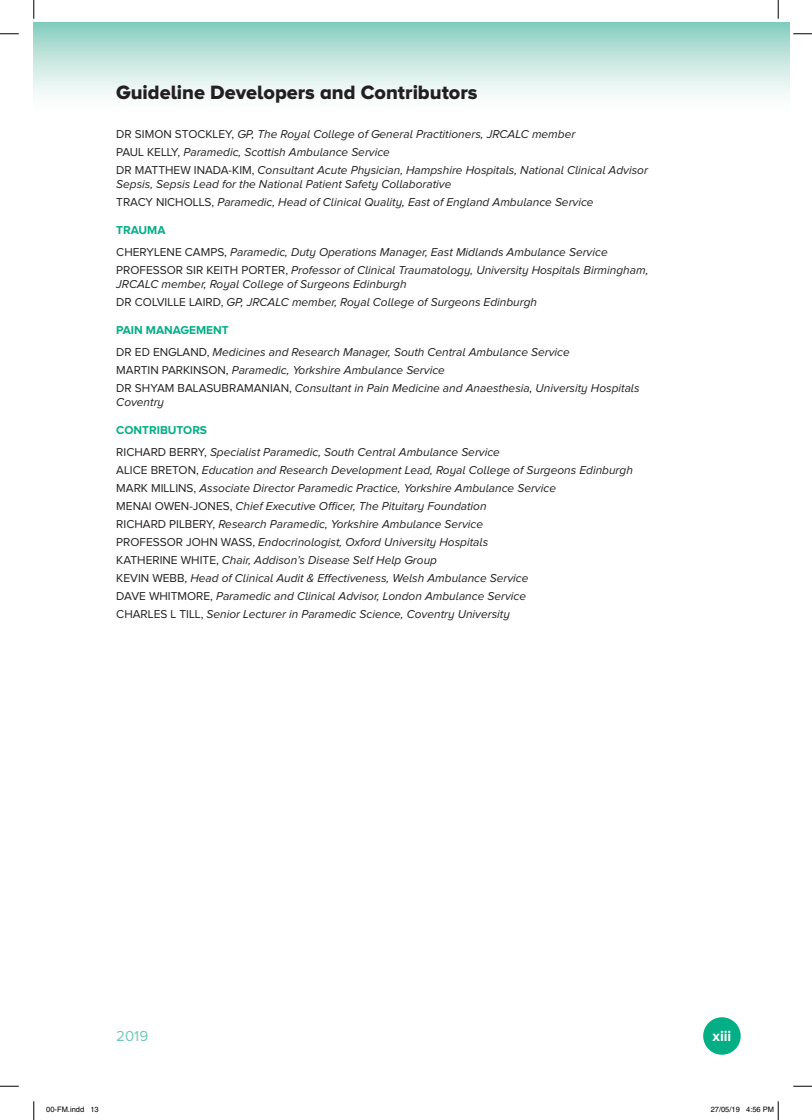
<style>
.page{position:relative;width:812px;height:1120px;background:#fff}
.page>*{position:absolute;margin:0;border:0;box-sizing:border-box;transform-origin:0 0}
.t1{font:20px "Proxima Nova A Extrabld";color:#231f20}
.t2{font:15px "Proxima Nova A";color:#6fc8b6}
.t3{font:700 15px "Proxima Nova A";color:#fff}
.t4{font:italic 11.88px/18px "Proxima Nova A";color:#231f20}
.t5{font:7.5px "Helvetica";color:#000}
.s1{font-style:normal}
.s2{font-weight:700;font-style:normal;color:#04af85}
</style>
<div class="page">
<div style="left:34px;top:22px;width:755px;height:91px;background:linear-gradient(to bottom,#8ccfc1,#fff)"></div>
<div style="left:703px;top:1017px;width:37px;height:38px;background:#04af85;border-radius:50%"></div>
<svg style="left:0;top:33px;width:19px;height:2px"></svg>
<svg style="left:793px;top:33px;width:19px;height:2px"></svg>
<svg style="left:0;top:1085px;width:19px;height:2px"></svg>
<svg style="left:793px;top:1085px;width:19px;height:2px"></svg>
<svg style="left:33px;top:0;width:2px;height:19px"></svg>
<svg style="left:33px;top:1101px;width:2px;height:19px"></svg>
<svg style="left:777px;top:0;width:2px;height:19px"></svg>
<svg style="left:777px;top:1101px;width:2px;height:19px"></svg>
<h1 class="t1" style="left:116px;top:81px;width:363px">Guideline Developers and Contributors</h1>
<p class="t4" style="left:116px;top:125px;width:533px"><span class="s1">DR SIMON STOCKLEY,</span> GP, The Royal College of General Practitioners, JRCALC member<br><span class="s1">PAUL KELLY,</span> Paramedic, Scottish Ambulance Service<br><span class="s1">DR MATTHEW INADA-KIM,</span> Consultant Acute Physician, Hampshire Hospitals, National Clinical Advisor</p>
<p class="t4" style="left:116px;top:175px;width:479px">Sepsis, Sepsis Lead for the National Patient Safety Collaborative<br><span class="s1">TRACY NICHOLLS,</span> Paramedic, Head of Clinical Quality, East of England Ambulance Service</p>
<p class="t4" style="left:116px;top:219px;width:493px;line-height:21.8px"><span class="s2">TRAUMA<br></span><span class="s1">CHERYLENE CAMPS,</span> Paramedic, Duty Operations Manager, East Midlands Ambulance Service</p>
<p class="t4" style="left:116px;top:263px;width:533px;line-height:14.2px"><span class="s1">PROFESSOR SIR KEITH PORTER,</span> Professor of Clinical Traumatology, University Hospitals Birmingham,<br>JRCALC member, Royal College of Surgeons Edinburgh</p>
<p class="t4" style="left:116px;top:293px;width:422px"><span class="s1">DR COLVILLE LAIRD,</span> GP, JRCALC member, Royal College of Surgeons Edinburgh</p>
<p class="t4" style="left:116px;top:319px;width:455px;line-height:21.8px"><span class="s2">PAIN MANAGEMENT<br></span><span class="s1">DR ED ENGLAND,</span> Medicines and Research Manager, South Central Ambulance Service</p>
<p class="t4" style="left:116px;top:361px;width:525px"><span class="s1">MARTIN PARKINSON,</span> Paramedic, Yorkshire Ambulance Service<br><span class="s1">DR SHYAM BALASUBRAMANIAN,</span> Consultant in Pain Medicine and Anaesthesia, University Hospitals</p>
<p class="t4" style="left:116px;top:393px;width:49px">Coventry</p>
<p class="t4" style="left:116px;top:419px;width:385px;line-height:21.8px"><span class="s2">CONTRIBUTORS<br></span><span class="s1">RICHARD BERRY,</span> Specialist Paramedic, South Central Ambulance Service</p>
<p class="t4" style="left:116px;top:461px;width:518px"><span class="s1">ALICE BRETON,</span> Education and Research Development Lead, Royal College of Surgeons Edinburgh <span class="s1">MARK MILLINS,</span> Associate Director Paramedic Practice, Yorkshire Ambulance Service<br><span class="s1">MENAI OWEN-JONES,</span> Chief Executive Officer, The Pituitary Foundation<br><span class="s1">RICHARD PILBERY,</span> Research Paramedic, Yorkshire Ambulance Service<br><span class="s1">PROFESSOR JOHN WASS,</span> Endocrinologist, Oxford University Hospitals<br><span class="s1">KATHERINE WHITE,</span> Chair, Addison’s Disease Self Help Group<br><span class="s1">KEVIN WEBB,</span> Head of Clinical Audit &amp; Effectiveness, Welsh Ambulance Service<br><span class="s1">DAVE WHITMORE,</span> Paramedic and Clinical Advisor, London Ambulance Service<br><span class="s1">CHARLES L TILL,</span> Senior Lecturer in Paramedic Science, Coventry University</p>
<p class="t2" style="left:116px;top:1027px;width:33px">2019</p>
<p class="t3" style="left:712px;top:1027px;width:20px">xiii</p>
<p class="t5" style="left:46px;top:1105px;width:54px">00-FM.indd 13</p>
<p class="t5" style="left:710px;top:1105px;width:65px">27/05/19 4:56 PM</p>
</div>
